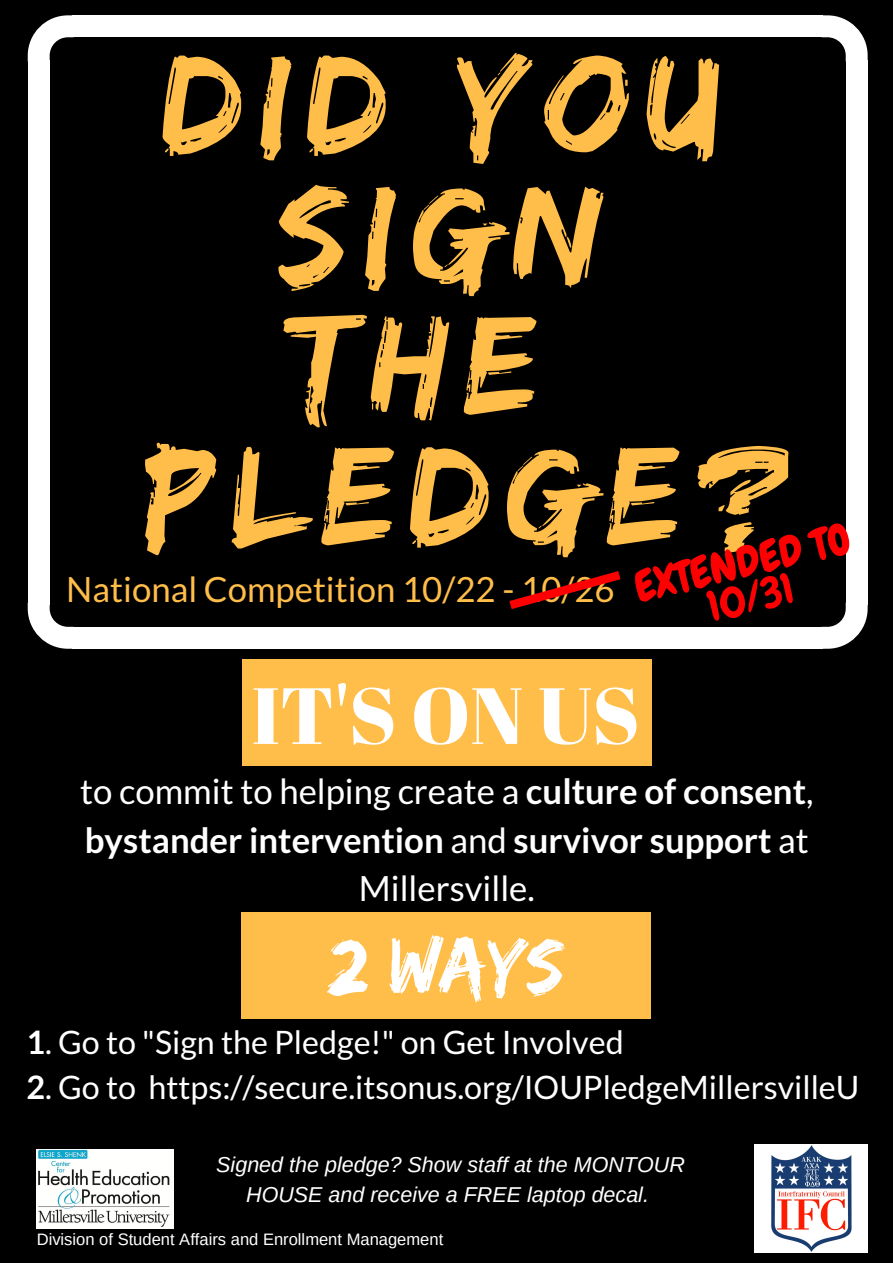
<style>
.page{position:relative;width:893px;height:1263px;background:#000}
.page>*{position:absolute;margin:0;border:0;box-sizing:border-box;transform-origin:0 0}
.t1{font:145.65px "Edo";letter-spacing:.1em;color:#ffbd4a}
.t2{font:79.43px "Abril Fatface";color:#fff}
.t3{font:79.43px "Edo";color:#fff}
.t4{font:43.05px/35.3px "Chewy";color:#ff0002;text-align:center}
.t5{font:700 34.72px/48.4px "Lato";color:#fff;text-align:center}
.t6{font:34.72px "Lato";color:#ffbd4a}
.t7{font:32.25px "Lato";color:#fff}
.t8{font:italic 21.52px/29.8px "Arimo";color:#fff;text-align:center}
.t9{font:16.58px "Arimo";color:#fff}
.s1{font-weight:400}
.s2{font-weight:700}
</style>
<div class="page">
<div style="left:242px;top:659px;width:410px;height:107px;background:#ffbd4a"></div>
<div style="left:72px;top:15px;width:751px;height:22px;background:#fff"></div>
<svg style="left:822px;top:15px;width:46px;height:46px"></svg>
<svg style="left:28px;top:15px;width:46px;height:45px"></svg>
<div style="left:846px;top:60px;width:22px;height:544px;background:#fff"></div>
<svg style="left:822px;top:603px;width:46px;height:46px"></svg>
<div style="left:28px;top:60px;width:22px;height:544px;background:#fff"></div>
<div style="left:72px;top:627px;width:751px;height:22px;background:#fff"></div>
<svg style="left:28px;top:604px;width:46px;height:45px"></svg>
<div style="left:241px;top:912px;width:410px;height:107px;background:#ffbd4a"></div>
<img style="left:36px;top:1149px;width:138px;height:79px">
<img style="left:754px;top:1145px;width:114px;height:108px">
<svg style="left:509px;top:571px;width:111px;height:38px"></svg>
<h1 class="t1" style="left:162px;top:19px;width:560px">DID YOU</h1>
<h1 class="t1" style="left:277px;top:149px;width:328px">SIGN</h1>
<h1 class="t1" style="left:289px;top:280px;width:249px">THe</h1>
<h1 class="t1" style="left:144px;top:411px;width:649px">PLEDGE?</h1>
<p class="t4" style="left:631px;top:571px;width:222px;rotate:-13deg">EXTENDED TO<br>10/31</p>
<p class="t6" style="left:66px;top:567px;width:550px">National Competition 10/22 - 10/26</p>
<h2 class="t2" style="left:252px;top:660px;width:390px">IT'S ON US</h2>
<p class="t5" style="left:80px;top:767px;width:735px"><span class="s1">to commit to helping create a</span> culture of consent<span class="s1">, </span>bystander intervention <span class="s1">and</span> survivor support <span class="s1">at<br>Millersville.</span></p>
<h2 class="t3" style="left:329px;top:919px;width:237px">2 WAYS</h2>
<p class="t7" style="left:26px;top:1022px;width:599px"><span class="s2">1</span>. Go to "Sign the Pledge!" on Get Involved</p>
<p class="t7" style="left:26px;top:1067px;width:834px"><span class="s2">2</span>. Go to https://secure.itsonus.org/IOUPledgeMillersvilleU</p>
<p class="t8" style="left:216px;top:1149px;width:470px">Signed the pledge? Show staff at the MONTOUR<br>HOUSE and receive a FREE laptop decal.</p>
<p class="t9" style="left:37px;top:1230px;width:408px">Division of Student Affairs and Enrollment Management</p>
</div>
